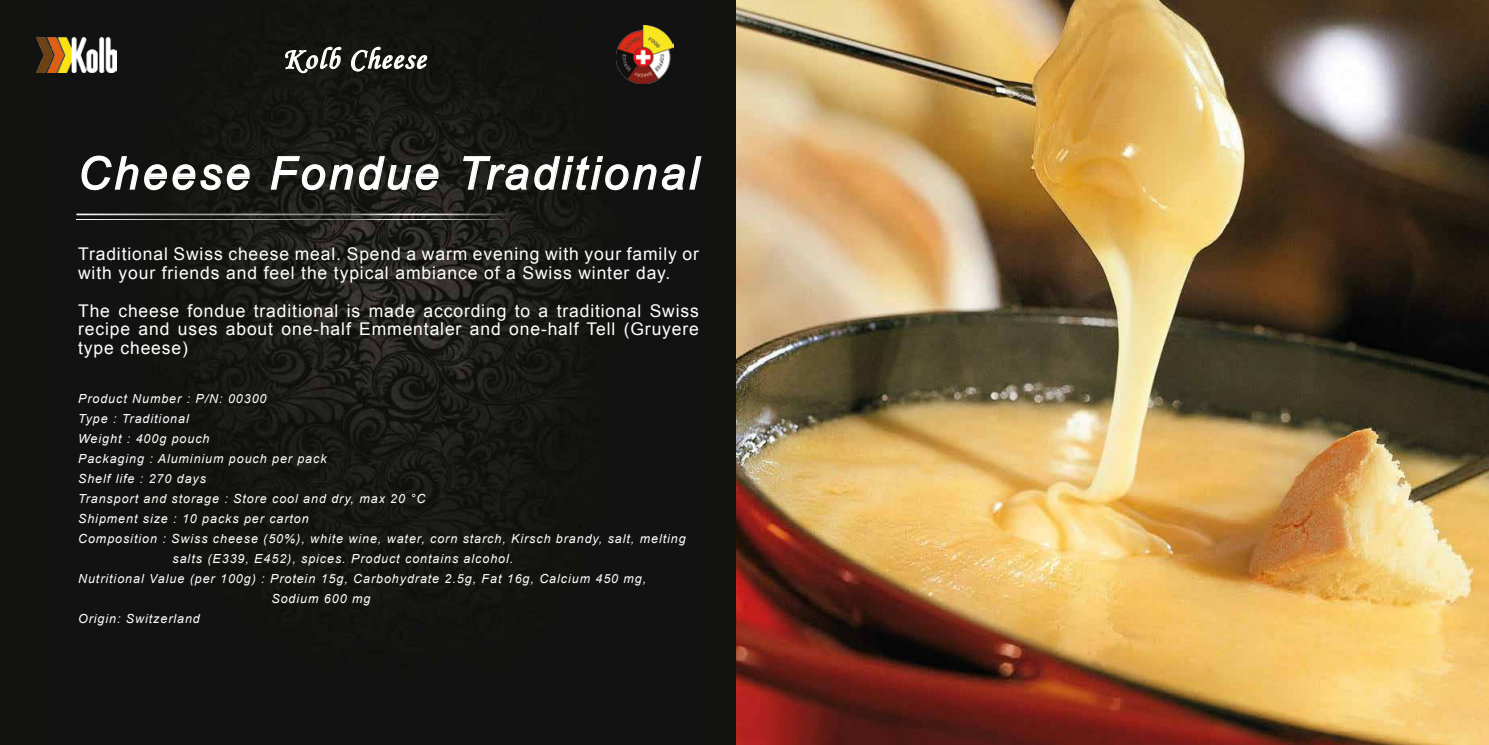
<style>
.page{position:relative;width:1489px;height:745px;background:#fff}
.page>*{position:absolute;margin:0;border:0;box-sizing:border-box;transform-origin:0 0}
.t1{font:italic 45px "Arial";letter-spacing:.075em;color:#fff}
.t2{font:30px "Monotype Corsiva";letter-spacing:.05em;color:#fff}
.t3{font:17.5px/18.8px "Arial";letter-spacing:.05em;color:#fff}
.t4{font:italic 12.5px "Arial";letter-spacing:.075em;color:#fff}
</style>
<div class="page">
<div style="left:0;top:0;width:755px;height:744px;background:#121210"></div>
<img style="left:52px;top:43px;width:622px;height:552px">
<img style="left:36px;top:37px;width:80px;height:35px">
<svg style="left:284px;top:46px;width:58px;height:28px"></svg>
<svg style="left:350px;top:46px;width:78px;height:26px"></svg>
<svg style="left:81px;top:155px;width:169px;height:36px"></svg>
<svg style="left:270px;top:155px;width:169px;height:36px"></svg>
<svg style="left:462px;top:154px;width:240px;height:37px"></svg>
<svg style="left:76px;top:219px;width:433px;height:1px"></svg>
<svg style="left:76px;top:213px;width:433px;height:2px"></svg>
<img style="left:616px;top:25px;width:57px;height:59px">
<img style="left:736px;top:0;width:752px;height:744px">
<h2 class="t2" style="left:283px;top:41px;width:144px">Kolb Cheese</h2>
<h1 class="t1" style="left:78px;top:144px;width:622px">Cheese Fondue Traditional</h1>
<h3 class="t3" style="left:78px;top:245px;width:622px">Traditional Swiss cheese meal. Spend a warm evening with your family or with your friends and feel the typical ambiance of a Swiss winter day.</h3>
<h3 class="t3" style="left:78px;top:301px;width:622px;text-align:justify">The cheese fondue traditional is made according to a traditional Swiss recipe and uses about one-half Emmentaler and one-half Tell (Gruyere type cheese)</h3>
<p class="t4" style="left:78px;top:390px;width:190px">Product Number : P/N: 00300</p>
<p class="t4" style="left:78px;top:410px;width:112px">Type : Traditional</p>
<p class="t4" style="left:78px;top:430px;width:133px">Weight : 400g pouch</p>
<p class="t4" style="left:78px;top:450px;width:250px">Packaging : Aluminium pouch per pack</p>
<p class="t4" style="left:78px;top:470px;width:129px">Shelf life : 270 days</p>
<p class="t4" style="left:78px;top:490px;width:349px">Transport and storage : Store cool and dry, max 20 °C</p>
<p class="t4" style="left:78px;top:510px;width:232px">Shipment size : 10 packs per carton</p>
<p class="t4" style="left:78px;top:530px;width:609px">Composition : Swiss cheese (50%), white wine, water, corn starch, Kirsch brandy, salt, melting</p>
<p class="t4" style="left:172px;top:550px;width:342px">salts (E339, E452), spices. Product contains alcohol.</p>
<p class="t4" style="left:78px;top:570px;width:569px">Nutritional Value (per 100g) : Protein 15g, Carbohydrate 2.5g, Fat 16g, Calcium 450 mg,</p>
<p class="t4" style="left:271px;top:590px;width:100px">Sodium 600 mg</p>
<p class="t4" style="left:78px;top:610px;width:123px">Origin: Switzerland</p>
</div>
